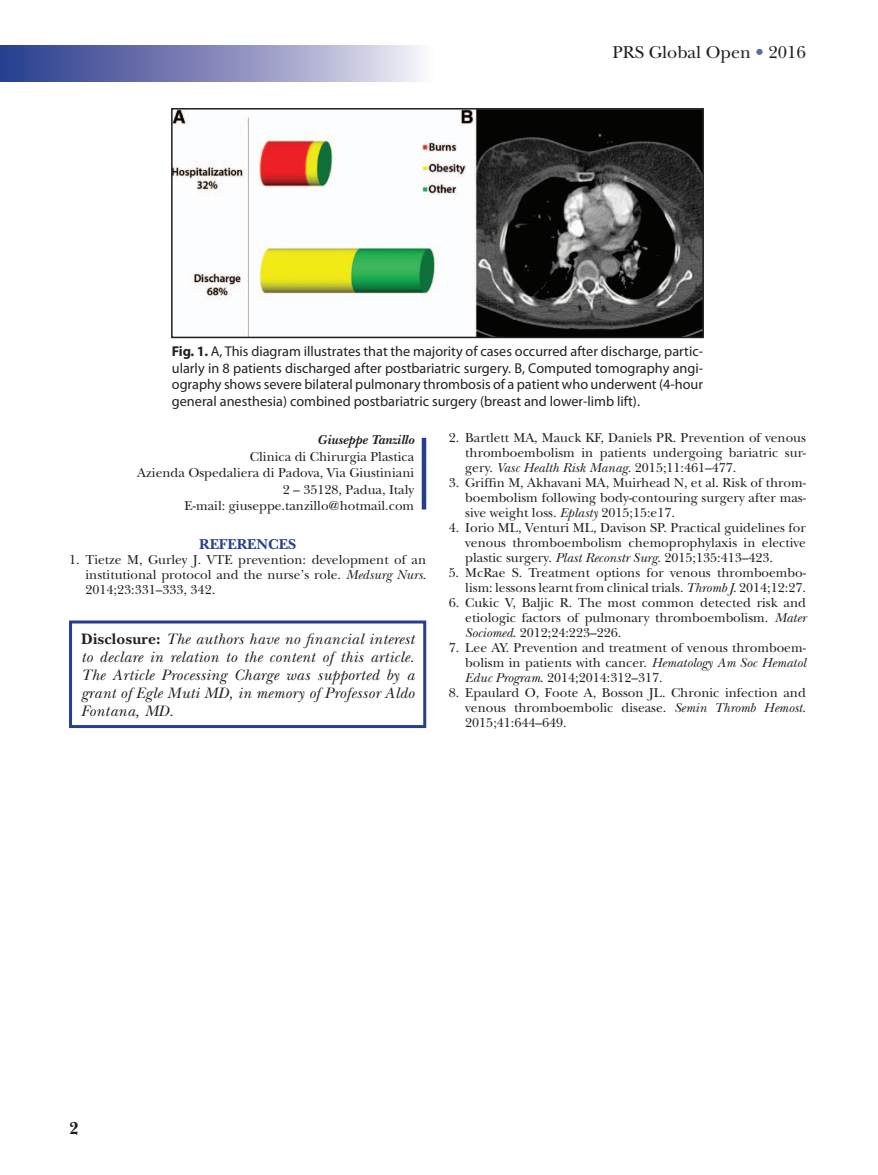
<style>
.page{position:relative;width:878px;height:1175px;background:#fff}
.page>*{position:absolute;margin:0;border:0;box-sizing:border-box;transform-origin:0 0}
.t1{font:18px "New Baskerville";color:#231f20}
.t2{font:700 18px "New Baskerville";color:#231f20}
.t3{font:italic 15.75px/18px "New Baskerville";letter-spacing:.02em;color:#231f20;text-align:justify}
.t4{font:700 15px "New Baskerville";color:#253f8e}
.t5{font:14.25px/16.5px "Myriad Pro";color:#231f20;text-align:justify}
.t6{font:13.5px/15px "New Baskerville";color:#231f20;text-align:justify}
.t7{font:italic 700 13.5px "New Baskerville";color:#231f20}
.s1{color:#5f67a6}
.s2{font-weight:700}
.s3{font-style:italic}
.s4{font-weight:700;font-style:normal}
</style>
<div class="page">
<svg style="left:0;top:45px;width:420px;height:36px;background:#868cbc"></svg>
<hr style="left:422px;top:438px;width:4px;height:71px;background:#253f8e">
<div style="left:69px;top:620px;width:357px;height:108px;border:3px solid #253f8e"></div>
<img style="left:174px;top:111px;width:527px;height:224px">
<div style="left:171px;top:108px;width:533px;height:230px;border:2px solid #231f20"></div>
<h1 class="t1" style="left:612px;top:42px;width:195px">PRS Global Open <span class="s1">•</span> 2016</h1>
<p class="t5" style="left:172px;top:343px;width:532px"><span class="s2">Fig. 1.</span> A, This diagram illustrates that the majority of cases occurred after discharge, partic&shy;ularly in 8 patients discharged after postbariatric surgery. B, Computed tomography angi&shy;ography shows severe bilateral pulmonary thrombosis of a patient who underwent (4-hour general anesthesia) combined postbariatric surgery (breast and lower-limb lift).</p>
<p class="t7" style="left:317px;top:432px;width:98px">Giuseppe Tanzillo</p>
<p class="t6" style="left:137px;top:448px;width:278px;line-height:16.5px;text-align:right">Clinica di Chirurgia Plastica<br>Azienda Ospedaliera di Padova, Via Giustiniani 2 – 35128, Padua, Italy<br>E-mail: giuseppe.tanzillo@hotmail.com</p>
<p class="t4" style="left:199px;top:535px;width:98px">REFERENCES</p>
<p class="t6" style="left:85px;top:552px;width:342px;text-indent:-16px">1. Tietze M, Gurley J. VTE prevention: development of an institutional protocol and the nurse’s role. <span class="s3">Medsurg Nurs</span>.<br>2014;23:331–333, 342.</p>
<p class="t3" style="left:81px;top:630px;width:335px"><span class="s4">Disclosure:</span> The authors have no financial interest to declare in relation to the content of this article.<br>The Article Processing Charge was supported by a grant of Egle Muti MD, in memory of Professor Aldo Fontana, MD.</p>
<p class="t6" style="left:465px;top:430px;width:342px;text-indent:-16px">2. Bartlett MA, Mauck KF, Daniels PR. Prevention of venous thromboembolism in patients undergoing bariatric sur&shy;gery. <span class="s3">Vasc Health Risk Manag</span>. 2015;11:461–477.</p>
<p class="t6" style="left:465px;top:475px;width:342px;text-indent:-16px">3. Griffin M, Akhavani MA, Muirhead N, et al. Risk of throm&shy;boembolism following body-contouring surgery after mas&shy;sive weight loss. <span class="s3">Eplasty</span> 2015;15:e17.</p>
<p class="t6" style="left:465px;top:520px;width:342px;text-indent:-16px">4. Iorio ML, Venturi ML, Davison SP. Practical guidelines for venous thromboembolism chemoprophylaxis in elective plastic surgery. <span class="s3">Plast Reconstr Surg</span>. 2015;135:413–423.</p>
<p class="t6" style="left:448px;top:565px;width:359px;text-align:right">5. McRae S. Treatment options for venous thromboembo&shy;lism: lessons learnt from clinical trials. <span class="s3">Thromb J</span>. 2014;12:27.</p>
<p class="t6" style="left:465px;top:595px;width:342px;text-indent:-16px">6. Cukic V, Baljic R. The most common detected risk and etiologic factors of pulmonary thromboembolism. <span class="s3">Mater Sociomed</span>. 2012;24:223–226.</p>
<p class="t6" style="left:465px;top:640px;width:342px;text-indent:-16px">7. Lee AY. Prevention and treatment of venous thromboem&shy;bolism in patients with cancer. <span class="s3">Hematology Am Soc Hematol Educ Program</span>. 2014;2014:312–317.</p>
<p class="t6" style="left:465px;top:685px;width:342px;text-indent:-16px">8. Epaulard O, Foote A, Bosson JL. Chronic infection and venous thromboembolic disease. <span class="s3">Semin Thromb Hemost</span>.<br>2015;41:644–649.</p>
<h1 class="t2" style="left:69px;top:1118px;width:11px">2</h1>
</div>
